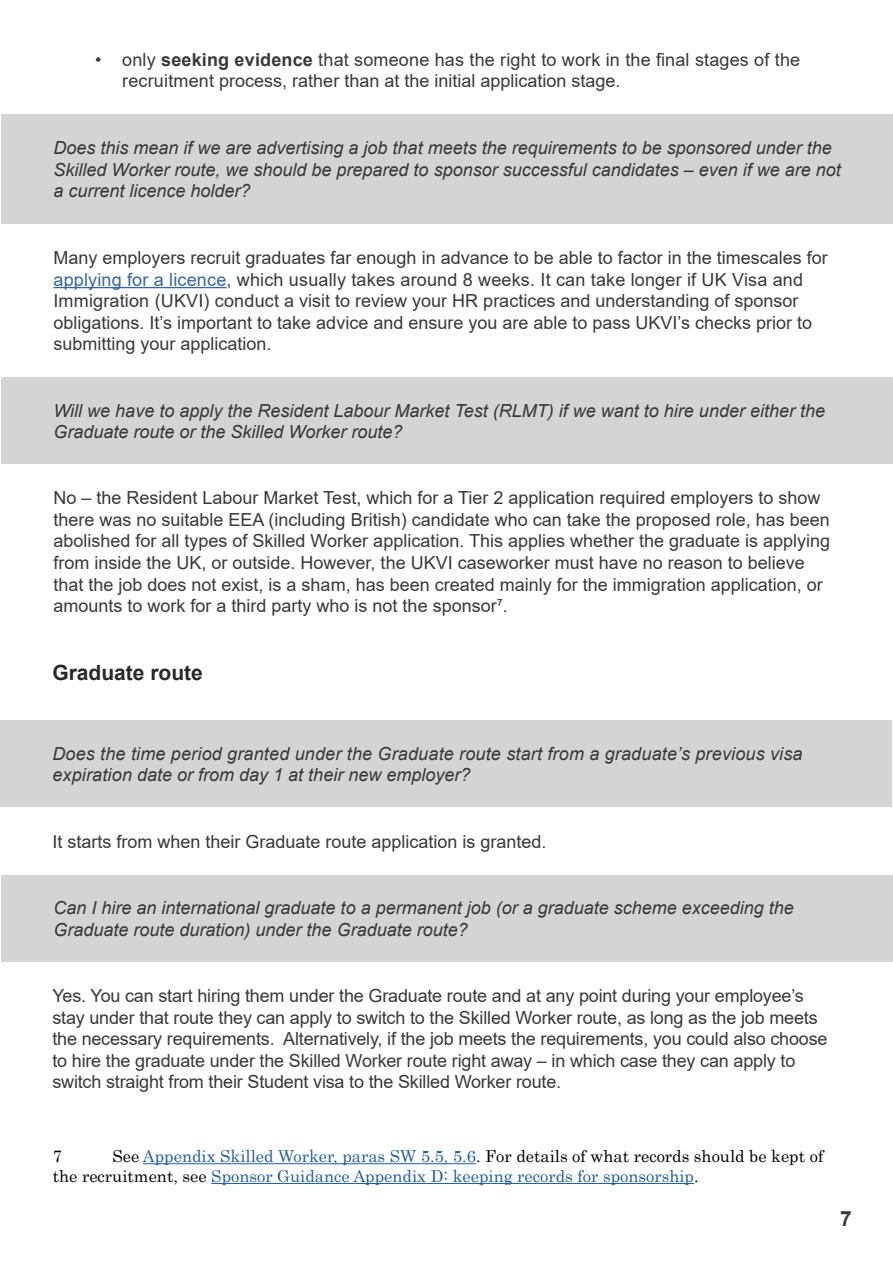
<style>
.page{position:relative;width:893px;height:1263px;background:#fff}
.page>*{position:absolute;margin:0;border:0;box-sizing:border-box;transform-origin:0 0}
.t1{font:700 21px "Arial";color:#292829}
.t2{font:700 21px "Arial";color:#383839}
.t3{font:18px/21.6px "Arial";color:#383839}
.t4{font:italic 18px/21.6px "Arial";color:#383839}
.t5{font:16.5px/19.8px "Century";color:#215e9e}
.t6{font:16.5px "Century";color:#000}
.s1{font-weight:700}
.s2{color:#3666a4}
.s3{color:#000}
</style>
<div class="page">
<div style="left:1px;top:114px;width:892px;height:110px;background:#d4d4d3"></div>
<div style="left:1px;top:377px;width:892px;height:87px;background:#d4d4d3"></div>
<hr style="left:53px;top:287px;width:174px;height:1px;background:#3666a4">
<div style="left:0;top:720px;width:892px;height:87px;background:#d4d4d3"></div>
<div style="left:1px;top:875px;width:892px;height:87px;background:#d4d4d3"></div>
<hr style="left:143px;top:1163px;width:333px;height:1px;background:#215e9e">
<hr style="left:211px;top:1183px;width:483px;height:1px;background:#215e9e">
<p class="t3" style="left:122px;top:49px;width:679px;text-indent:-27px">• only <span class="s1">seeking evidence</span> that someone has the right to work in the final stages of the recruitment process, rather than at the initial application stage.</p>
<p class="t4" style="left:53px;top:137px;width:789px">Does this mean if we are advertising a job that meets the requirements to be sponsored under the<br>Skilled Worker route, we should be prepared to sponsor successful candidates – even if we are not a current licence holder?</p>
<p class="t3" style="left:53px;top:247px;width:776px">Many employers recruit graduates far enough in advance to be able to factor in the timescales for <span class="s2">applying for a licence</span>, which usually takes around 8 weeks. It can take longer if UK Visa and Immigration (UKVI) conduct a visit to review your HR practices and understanding of sponsor obligations. It’s important to take advice and ensure you are able to pass UKVI’s checks prior to submitting your application.</p>
<p class="t4" style="left:53px;top:400px;width:773px">Will we have to apply the Resident Labour Market Test (RLMT) if we want to hire under either the<br>Graduate route or the Skilled Worker route?</p>
<p class="t3" style="left:53px;top:487px;width:778px">No – the Resident Labour Market Test, which for a Tier 2 application required employers to show there was no suitable EEA (including British) candidate who can take the proposed role, has been abolished for all types of Skilled Worker application. This applies whether the graduate is applying from inside the UK, or outside. However, the UKVI caseworker must have no reason to believe that the job does not exist, is a sham, has been created mainly for the immigration application, or amounts to work for a third party who is not the sponsor⁷.</p>
<p class="t1" style="left:52px;top:658px;width:152px">Graduate route</p>
<p class="t4" style="left:52px;top:743px;width:752px">Does the time period granted under the Graduate route start from a graduate’s previous visa expiration date or from day 1 at their new employer?</p>
<p class="t3" style="left:52px;top:830px;width:496px">It starts from when their Graduate route application is granted.</p>
<p class="t4" style="left:53px;top:898px;width:742px">Can I hire an international graduate to a permanent job (or a graduate scheme exceeding the<br>Graduate route duration) under the Graduate route?</p>
<p class="t3" style="left:52px;top:985px;width:777px">Yes. You can start hiring them under the Graduate route and at any point during your employee’s stay under that route they can apply to switch to the Skilled Worker route, as long as the job meets the necessary requirements. Alternatively, if the job meets the requirements, you could also choose to hire the graduate under the Skilled Worker route right away – in which case they can apply to switch straight from their Student visa to the Skilled Worker route.</p>
<p class="t5" style="left:53px;top:1145px;width:772px;text-indent:60px"><span class="s3">See</span> Appendix Skilled Worker, paras SW 5.5, 5.6<span class="s3">. For details of what records should be kept of the recruitment, see</span> Sponsor Guidance Appendix D: keeping records for sponsorship<span class="s3">.</span></p>
<p class="t6" style="left:53px;top:1142px;width:11px">7</p>
<p class="t2" style="left:840px;top:1204px;width:13px">7</p>
</div>
